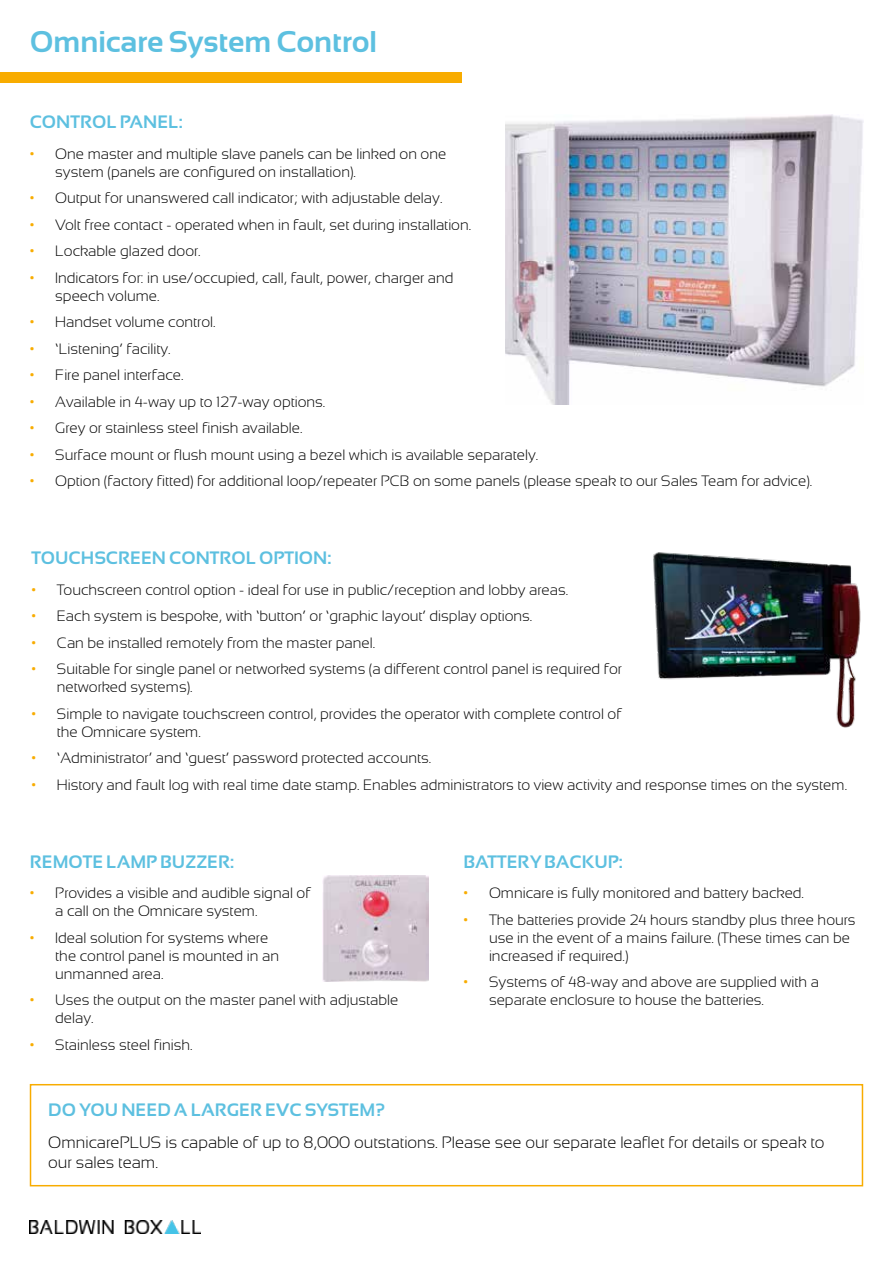
<style>
.page{position:relative;width:893px;height:1263px;background:#fff}
.page>*{position:absolute;margin:0;border:0;box-sizing:border-box;transform-origin:0 0}
.t1{font:700 30px "Sansation";color:#5dc0e0}
.t2{font:700 18px "Sansation";color:#5dc0e0}
.t3{font:300 16.5px/19.8px "Sansation";color:#000}
.t4{font:300 15px/18px "Sansation";color:#000}
.s1{color:#f8ac00}
</style>
<div class="page">
<img style="left:30px;top:1220px;width:170px;height:13px">
<div style="left:30px;top:1084px;width:833px;height:102px;border:2px solid #f8ac00"></div>
<img style="left:505px;top:115px;width:358px;height:290px">
<img style="left:322px;top:876px;width:106px;height:105px">
<div style="left:0;top:72px;width:461px;height:11px;background:#f8ac00"></div>
<img style="left:653px;top:552px;width:208px;height:176px">
<h1 class="t1" style="left:30px;top:25px;width:349px">Omnicare System Control</h1>
<p class="t2" style="left:30px;top:112px;width:154px">CONTROL PANEL:</p>
<p class="t4" style="left:55px;top:145px;width:393px;text-indent:-26px"><span class="s1">•</span> One master and multiple slave panels can be linked on one system (panels are configured on installation).</p>
<p class="t4" style="left:30px;top:189px;width:414px"><span class="s1">•</span> Output for unanswered call indicator; with adjustable delay.</p>
<p class="t4" style="left:30px;top:216px;width:443px"><span class="s1">•</span> Volt free contact - operated when in fault, set during installation.</p>
<p class="t4" style="left:30px;top:242px;width:172px"><span class="s1">•</span> Lockable glazed door.</p>
<p class="t4" style="left:55px;top:269px;width:400px;text-indent:-26px"><span class="s1">•</span> Indicators for: in use/occupied, call, fault, power, charger and speech volume.</p>
<p class="t4" style="left:30px;top:313px;width:187px"><span class="s1">•</span> Handset volume control.</p>
<p class="t4" style="left:30px;top:340px;width:142px"><span class="s1">•</span> ‘Listening’ facility.</p>
<p class="t4" style="left:30px;top:366px;width:155px"><span class="s1">•</span> Fire panel interface.</p>
<p class="t4" style="left:30px;top:393px;width:297px"><span class="s1">•</span> Available in 4-way up to 127-way options.</p>
<p class="t4" style="left:30px;top:419px;width:274px"><span class="s1">•</span> Grey or stainless steel finish available.</p>
<p class="t4" style="left:30px;top:446px;width:510px"><span class="s1">•</span> Surface mount or flush mount using a bezel which is available separately.</p>
<p class="t4" style="left:30px;top:472px;width:784px"><span class="s1">•</span> Option (factory fitted) for additional loop/repeater PCB on some panels (please speak to our Sales Team for advice).</p>
<p class="t2" style="left:31px;top:548px;width:302px">TOUCHSCREEN CONTROL OPTION:</p>
<p class="t4" style="left:31px;top:581px;width:538px"><span class="s1">•</span> Touchscreen control option - ideal for use in public/reception and lobby areas.</p>
<p class="t4" style="left:31px;top:607px;width:503px"><span class="s1">•</span> Each system is bespoke, with ‘button’ or ‘graphic layout’ display options.</p>
<p class="t4" style="left:31px;top:634px;width:345px"><span class="s1">•</span> Can be installed remotely from the master panel.</p>
<p class="t4" style="left:57px;top:660px;width:567px;text-indent:-26px"><span class="s1">•</span> Suitable for single panel or networked systems (a different control panel is required for networked systems).</p>
<p class="t4" style="left:57px;top:705px;width:566px;text-indent:-26px"><span class="s1">•</span> Simple to navigate touchscreen control, provides the operator with complete control of the Omnicare system.</p>
<p class="t4" style="left:31px;top:749px;width:401px"><span class="s1">•</span> ‘Administrator’ and ‘guest’ password protected accounts.</p>
<p class="t4" style="left:31px;top:776px;width:817px"><span class="s1">•</span> History and fault log with real time date stamp. Enables administrators to view activity and response times on the system.</p>
<p class="t2" style="left:30px;top:851px;width:206px">REMOTE LAMP BUZZER:</p>
<p class="t4" style="left:55px;top:884px;width:257px;text-indent:-26px"><span class="s1">•</span> Provides a visible and audible signal of a call on the Omnicare system.</p>
<p class="t4" style="left:55px;top:929px;width:225px;text-indent:-26px"><span class="s1">•</span> Ideal solution for systems where the control panel is mounted in an unmanned area.</p>
<p class="t4" style="left:55px;top:991px;width:345px;text-indent:-26px"><span class="s1">•</span> Uses the output on the master panel with adjustable delay.</p>
<p class="t4" style="left:30px;top:1036px;width:164px"><span class="s1">•</span> Stainless steel finish.</p>
<p class="t2" style="left:463px;top:851px;width:161px">BATTERY BACKUP:</p>
<p class="t4" style="left:463px;top:884px;width:342px"><span class="s1">•</span> Omnicare is fully monitored and battery backed.</p>
<p class="t4" style="left:489px;top:911px;width:368px;text-indent:-26px"><span class="s1">•</span> The batteries provide 24 hours standby plus three hours use in the event of a mains failure. (These times can be increased if required.)</p>
<p class="t4" style="left:489px;top:973px;width:332px;text-indent:-26px"><span class="s1">•</span> Systems of 48-way and above are supplied with a separate enclosure to house the batteries.</p>
<p class="t2" style="left:48px;top:1099px;width:338px">DO YOU NEED A LARGER EVC SYSTEM?</p>
<p class="t3" style="left:48px;top:1132px;width:778px">OmnicarePLUS is capable of up to 8,000 outstations. Please see our separate leaflet for details or speak to our sales team.</p>
</div>
